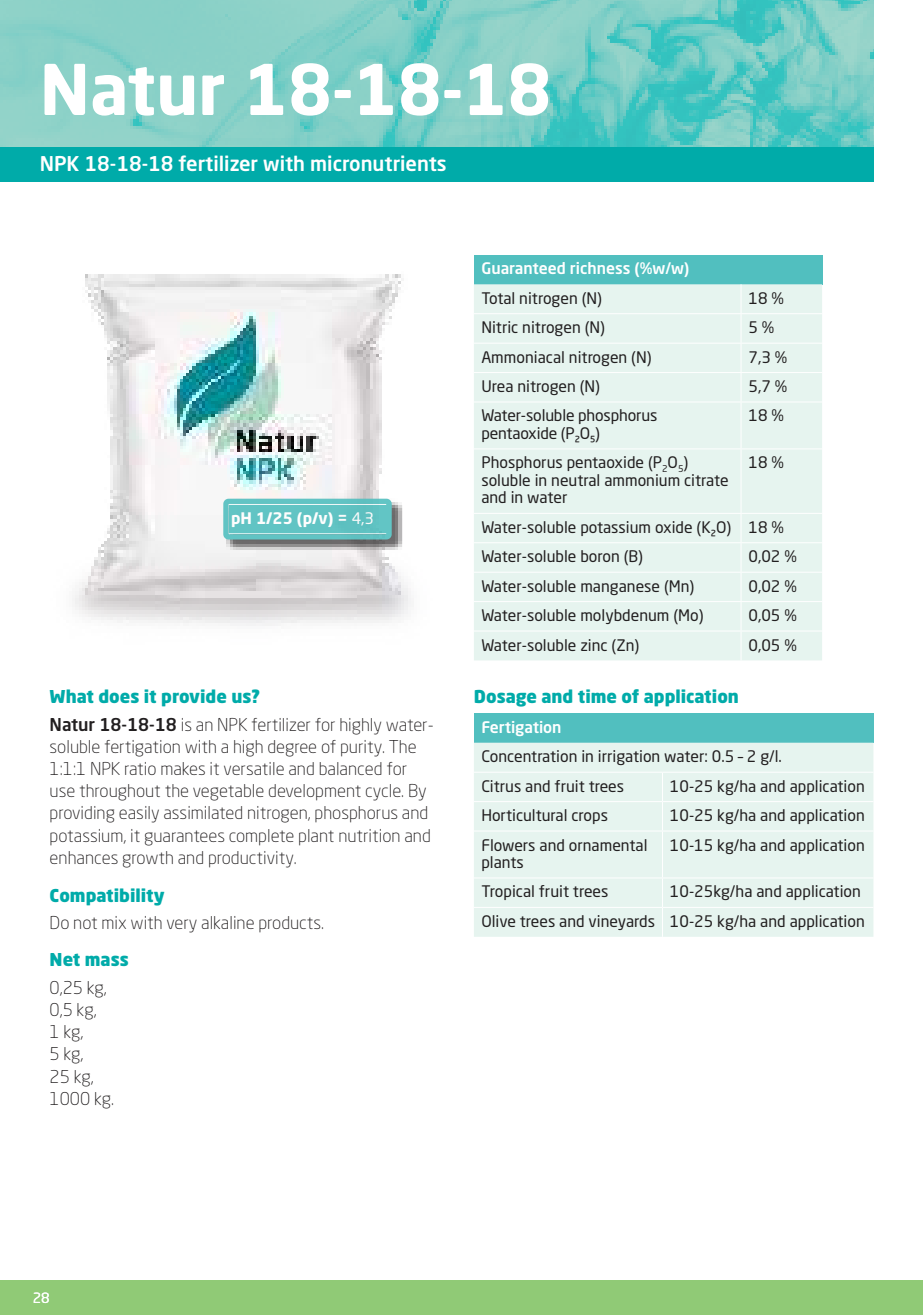
<style>
.page{position:relative;width:923px;height:1315px;background:#fff}
.page>*{position:absolute;margin:0;border:0;box-sizing:border-box;transform-origin:0 0}
.t1{font:700 68.95px "Neo Sans W1 G";color:#fff}
.t2{font:500 20.12px "Neo Sans W1 G";color:#fff}
.t3{font:300 17.5px/22.2px "Neo Sans W1 G";color:#221f20}
.t4{font:900 17.5px "Neo Sans W1 G";color:#00aba9}
.t5{font:15.75px/17.5px "Neo Sans W1 G";color:#221f20}
.t6{font:500 15.75px "Neo Sans W1 G";color:#fff}
.t7{font:700 15.75px "Neo Sans W1 G";color:#fff}
.t8{font:14px "Neo Sans W1 G";color:#fff}
.s1{font-weight:400}
.s2{font-weight:900;color:#00aba9}
.s3{font-weight:500}
</style>
<div class="page">
<div style="left:0;top:1280px;width:923px;height:35px;background:#90ca76"></div>
<img style="left:0;top:0;width:873px;height:148px">
<div style="left:0;top:148px;width:873px;height:34px;background:#00aba9"></div>
<img style="left:72px;top:274px;width:339px;height:352px">
<div style="left:223px;top:498px;width:179px;height:52px;background:#221f20;opacity:.75"></div>
<div style="left:228px;top:504px;width:158px;height:30px;background:#61c4c4"></div>
<div style="left:223px;top:499px;width:169px;height:40px;border:5px solid #51bfbf;border-radius:3px"></div>
<div style="left:474px;top:713px;width:399px;height:29px;background:#51bfbf"></div>
<div style="left:474px;top:742px;width:399px;height:195px;background:#e6f4ef"></div>
<hr style="left:474px;top:772px;width:188px;height:1px;background:#fff">
<hr style="left:662px;top:772px;width:211px;height:1px;background:#fff">
<hr style="left:474px;top:801px;width:188px;height:1px;background:#fff">
<hr style="left:662px;top:801px;width:211px;height:1px;background:#fff">
<svg style="left:662px;top:773px;width:1px;height:57px"></svg>
<hr style="left:474px;top:830px;width:188px;height:1px;background:#fff">
<hr style="left:662px;top:830px;width:211px;height:1px;background:#fff">
<hr style="left:662px;top:831px;width:1px;height:46px;background:#fff">
<hr style="left:474px;top:877px;width:188px;height:1px;background:#fff">
<hr style="left:662px;top:877px;width:211px;height:1px;background:#fff">
<hr style="left:474px;top:907px;width:188px;height:1px;background:#fff">
<hr style="left:662px;top:907px;width:211px;height:1px;background:#fff">
<svg style="left:662px;top:878px;width:1px;height:59px"></svg>
<div style="left:474px;top:255px;width:348px;height:29px;background:#51bfbf"></div>
<div style="left:474px;top:284px;width:348px;height:376px;background:#e6f4ef"></div>
<hr style="left:474px;top:313px;width:267px;height:1px;background:#fff">
<hr style="left:741px;top:313px;width:81px;height:1px;background:#fff">
<hr style="left:474px;top:343px;width:267px;height:1px;background:#fff">
<hr style="left:741px;top:343px;width:81px;height:1px;background:#fff">
<hr style="left:474px;top:372px;width:267px;height:1px;background:#fff">
<hr style="left:741px;top:372px;width:81px;height:1px;background:#fff">
<svg style="left:740px;top:284px;width:1px;height:117px"></svg>
<hr style="left:474px;top:401px;width:267px;height:1px;background:#fff">
<hr style="left:741px;top:401px;width:81px;height:1px;background:#fff">
<hr style="left:740px;top:402px;width:1px;height:46px;background:#fff">
<hr style="left:474px;top:448px;width:267px;height:1px;background:#fff">
<hr style="left:741px;top:448px;width:81px;height:1px;background:#fff">
<hr style="left:740px;top:449px;width:1px;height:64px;background:#fff">
<hr style="left:474px;top:513px;width:267px;height:1px;background:#fff">
<hr style="left:741px;top:513px;width:81px;height:1px;background:#fff">
<hr style="left:474px;top:542px;width:267px;height:1px;background:#fff">
<hr style="left:741px;top:542px;width:81px;height:1px;background:#fff">
<hr style="left:474px;top:572px;width:267px;height:1px;background:#fff">
<hr style="left:741px;top:572px;width:81px;height:1px;background:#fff">
<hr style="left:474px;top:601px;width:267px;height:1px;background:#fff">
<hr style="left:741px;top:601px;width:81px;height:1px;background:#fff">
<hr style="left:474px;top:630px;width:267px;height:1px;background:#fff">
<hr style="left:741px;top:630px;width:81px;height:1px;background:#fff">
<svg style="left:740px;top:514px;width:1px;height:146px"></svg>
<h1 class="t1" style="left:40px;top:61px;width:513px">Natur 18-18-18</h1>
<p class="t2" style="left:40px;top:155px;width:408px">NPK 18-18-18 fertilizer with micronutrients</p>
<p class="t7" style="left:231px;top:511px;width:145px">pH 1/25 (p/v) = <span class="s1">4,3</span></p>
<p class="t3" style="left:50px;top:685px;width:385px;line-height:27.1px"><span class="s2">What does it provide us?<br></span><span class="s3">Natur 18-18-18</span> is an NPK fertilizer for highly water-</p>
<p class="t3" style="left:50px;top:737px;width:383px">soluble fertigation with a high degree of purity. The 1:1:1 NPK ratio makes it versatile and balanced for use throughout the vegetable development cycle. By providing easily assimilated nitrogen, phosphorus and potassium, it guarantees complete plant nutrition and enhances growth and productivity.</p>
<p class="t4" style="left:50px;top:887px;width:117px">Compatibility</p>
<p class="t3" style="left:50px;top:913px;width:276px">Do not mix with very alkaline products.</p>
<p class="t4" style="left:50px;top:952px;width:81px">Net mass</p>
<p class="t3" style="left:50px;top:977px;width:66px">0,25 kg,<br>0,5 kg,<br>1 kg,<br>5 kg,<br>25 kg,<br>1000 kg.</p>
<p class="t6" style="left:481px;top:262px;width:209px">Guaranteed richness (%w/w)</p>
<p class="t5" style="left:481px;top:291px;width:122px">Total nitrogen (N)</p>
<p class="t5" style="left:748px;top:291px;width:37px">18 %</p>
<p class="t5" style="left:481px;top:320px;width:125px">Nitric nitrogen (N)</p>
<p class="t5" style="left:748px;top:320px;width:27px">5 %</p>
<p class="t5" style="left:481px;top:349px;width:172px">Ammoniacal nitrogen (N)</p>
<p class="t5" style="left:748px;top:349px;width:40px">7,3 %</p>
<p class="t5" style="left:481px;top:379px;width:120px">Urea nitrogen (N)</p>
<p class="t5" style="left:748px;top:379px;width:40px">5,7 %</p>
<p class="t5" style="left:481px;top:408px;width:177px">Water-soluble phosphorus pentaoxide (P₂O₅)</p>
<p class="t5" style="left:748px;top:408px;width:37px">18 %</p>
<p class="t5" style="left:481px;top:455px;width:249px">Phosphorus pentaoxide (P<sub>2</sub>O<sub>5</sub>) soluble in neutral ammonium citrate and in water</p>
<p class="t5" style="left:748px;top:455px;width:37px">18 %</p>
<p class="t5" style="left:481px;top:514px;width:304px;line-height:29.4px">Water-soluble potassium oxide (K₂O) 18 %<br>Water-soluble boron (B)</p>
<p class="t5" style="left:748px;top:549px;width:50px">0,02 %</p>
<p class="t5" style="left:481px;top:578px;width:215px">Water-soluble manganese (Mn)</p>
<p class="t5" style="left:748px;top:578px;width:50px">0,02 %</p>
<p class="t5" style="left:481px;top:608px;width:224px">Water-soluble molybdenum (Mo)</p>
<p class="t5" style="left:748px;top:608px;width:50px">0,05 %</p>
<p class="t5" style="left:481px;top:637px;width:160px">Water-soluble zinc (Zn)</p>
<p class="t5" style="left:748px;top:637px;width:50px">0,05 %</p>
<p class="t4" style="left:474px;top:689px;width:266px">Dosage and time of application</p>
<p class="t6" style="left:481px;top:720px;width:82px">Fertigation</p>
<p class="t5" style="left:481px;top:743px;width:302px;line-height:29.4px">Concentration in irrigation water: 0.5 – 2 g/l.<br>Citrus and fruit trees</p>
<p class="t5" style="left:670px;top:778px;width:196px">10-25 kg/ha and application</p>
<p class="t5" style="left:481px;top:808px;width:128px">Horticultural crops</p>
<p class="t5" style="left:670px;top:808px;width:196px">10-25 kg/ha and application</p>
<p class="t5" style="left:481px;top:837px;width:168px">Flowers and ornamental plants</p>
<p class="t5" style="left:670px;top:837px;width:196px">10-15 kg/ha and application</p>
<p class="t5" style="left:481px;top:884px;width:129px">Tropical fruit trees</p>
<p class="t5" style="left:481px;top:878px;width:385px;line-height:29.4px;text-align:right">10-25kg/ha and application<br>Olive trees and vineyards 10-25 kg/ha and application</p>
<p class="t8" style="left:33px;top:1291px;width:18px">28</p>
</div>
